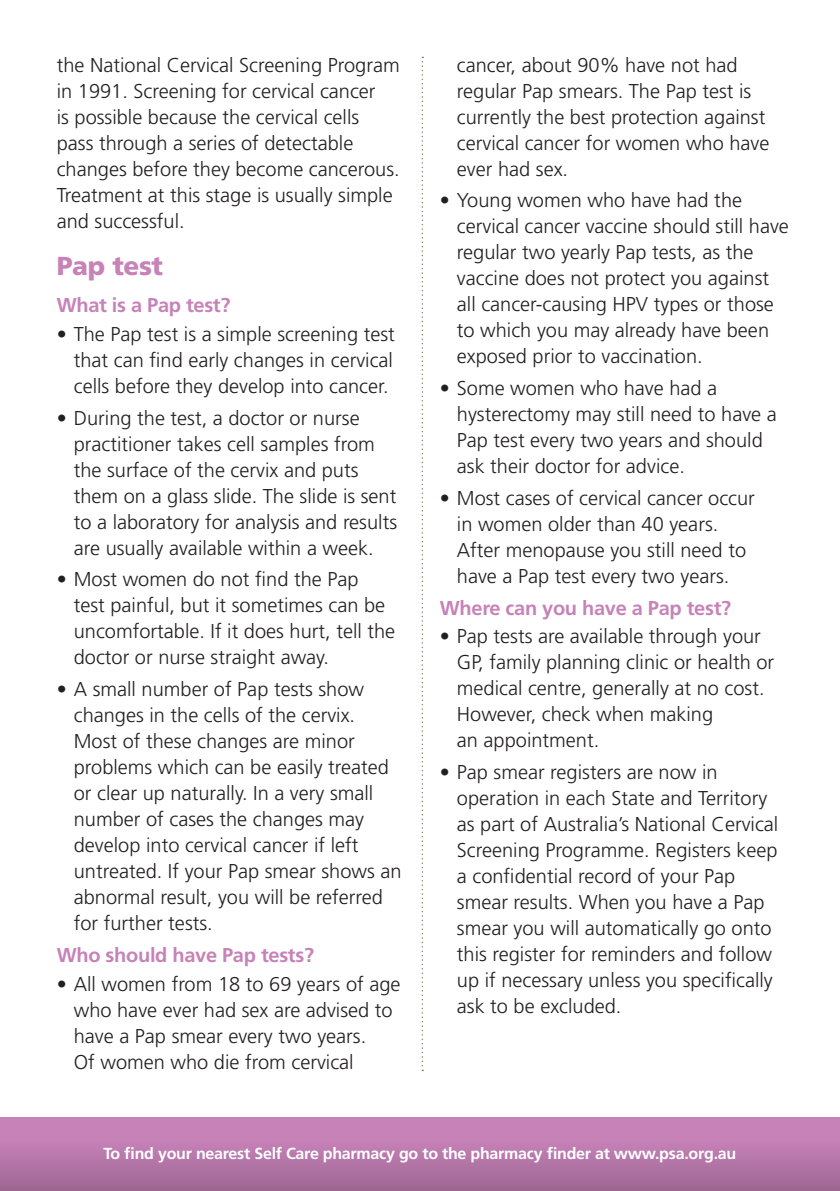
<style>
.page{position:relative;width:840px;height:1191px;background:#fff}
.page>*{position:absolute;margin:0;border:0;box-sizing:border-box;transform-origin:0 0}
.FC_Subhead_1{font:900 26px "Frutiger LT Std";letter-spacing:-.015em;color:#c782b8}
.FC_Bullet__para{font:300 20px/26px "Frutiger LT Std";color:#231f20}
.FC_Body_text{font:300 20px/26px "Frutiger LT Std";color:#231f20}
.FC_Subhead_2{font:700 20px "Frutiger LT Std";letter-spacing:-.015em;color:#c782b8}
.FC_Body_text-2{font:700 16px "Frutiger LT Std";letter-spacing:-.015em;color:#fff}
</style>
<div class="page">
<div style="left:0;top:1117px;width:839px;height:74px;background:linear-gradient(to bottom,#d188c1,#a16996)"></div>
<svg style="left:421px;top:57px;width:2px;height:1014px"></svg>
<p class="FC_Body_text" style="left:57px;top:52px;width:344px">the National Cervical Screening Program in 1991. Screening for cervical cancer<br>is possible because the cervical cells pass through a series of detectable changes before they become cancerous.<br>Treatment at this stage is usually simple and successful.</p>
<p class="FC_Subhead_1" style="left:57px;top:250px;width:108px">Pap test</p>
<p class="FC_Subhead_2" style="left:57px;top:293px;width:175px">What is a Pap test?</p>
<p class="FC_Bullet__para" style="left:74px;top:321px;width:322px;text-align:justify;text-indent:-17px">• The Pap test is a simple screening test that can find early changes in cervical cells before they develop into cancer.</p>
<p class="FC_Bullet__para" style="left:74px;top:405px;width:325px;text-indent:-17px">• During the test, a doctor or nurse practitioner takes cell samples from the surface of the cervix and puts them on a glass slide. The slide is sent to a laboratory for analysis and results are usually available within a week.</p>
<p class="FC_Bullet__para" style="left:74px;top:567px;width:323px;text-indent:-17px">• Most women do not find the Pap<br>test painful, but it sometimes can be uncomfortable. If it does hurt, tell the doctor or nurse straight away.</p>
<p class="FC_Bullet__para" style="left:74px;top:676px;width:329px;text-indent:-17px">• A small number of Pap tests show changes in the cells of the cervix.<br>Most of these changes are minor problems which can be easily treated or clear up naturally. In a very small number of cases the changes may develop into cervical cancer if left untreated. If your Pap smear shows an abnormal result, you will be referred for further tests.</p>
<p class="FC_Subhead_2" style="left:57px;top:943px;width:258px">Who should have Pap tests?</p>
<p class="FC_Bullet__para" style="left:74px;top:971px;width:328px;text-indent:-17px">• All women from 18 to 69 years of age who have ever had sex are advised to have a Pap smear every two years.<br>Of women who die from cervical</p>
<p class="FC_Bullet__para" style="left:456px;top:52px;width:314px">cancer, about 90% have not had regular Pap smears. The Pap test is currently the best protection against cervical cancer for women who have ever had sex.</p>
<p class="FC_Bullet__para" style="left:456px;top:188px;width:333px;text-indent:-17px">• Young women who have had the cervical cancer vaccine should still have regular two yearly Pap tests, as the vaccine does not protect you against all cancer-causing HPV types or those to which you may already have been exposed prior to vaccination.</p>
<p class="FC_Bullet__para" style="left:456px;top:375px;width:321px;text-indent:-17px">• Some women who have had a hysterectomy may still need to have a<br>Pap test every two years and should ask their doctor for advice.</p>
<p class="FC_Bullet__para" style="left:456px;top:485px;width:299px;text-indent:-17px">• Most cases of cervical cancer occur in women older than 40 years.<br>After menopause you still need to have a Pap test every two years.</p>
<p class="FC_Subhead_2" style="left:439px;top:596px;width:293px">Where can you have a Pap test?</p>
<p class="FC_Bullet__para" style="left:456px;top:624px;width:318px;text-indent:-17px">• Pap tests are available through your<br>GP, family planning clinic or health or medical centre, generally at no cost.<br>However, check when making<br>an appointment.</p>
<p class="FC_Bullet__para" style="left:456px;top:759px;width:323px;text-indent:-17px">• Pap smear registers are now in operation in each State and Territory as part of Australia’s National Cervical Screening Programme. Registers keep a confidential record of your Pap smear results. When you have a Pap smear you will automatically go onto this register for reminders and follow up if necessary unless you specifically ask to be excluded.</p>
<p class="FC_Body_text-2" style="left:104px;top:1143px;width:633px">To find your nearest Self Care pharmacy go to the pharmacy finder at www.psa.org.au</p>
</div>
